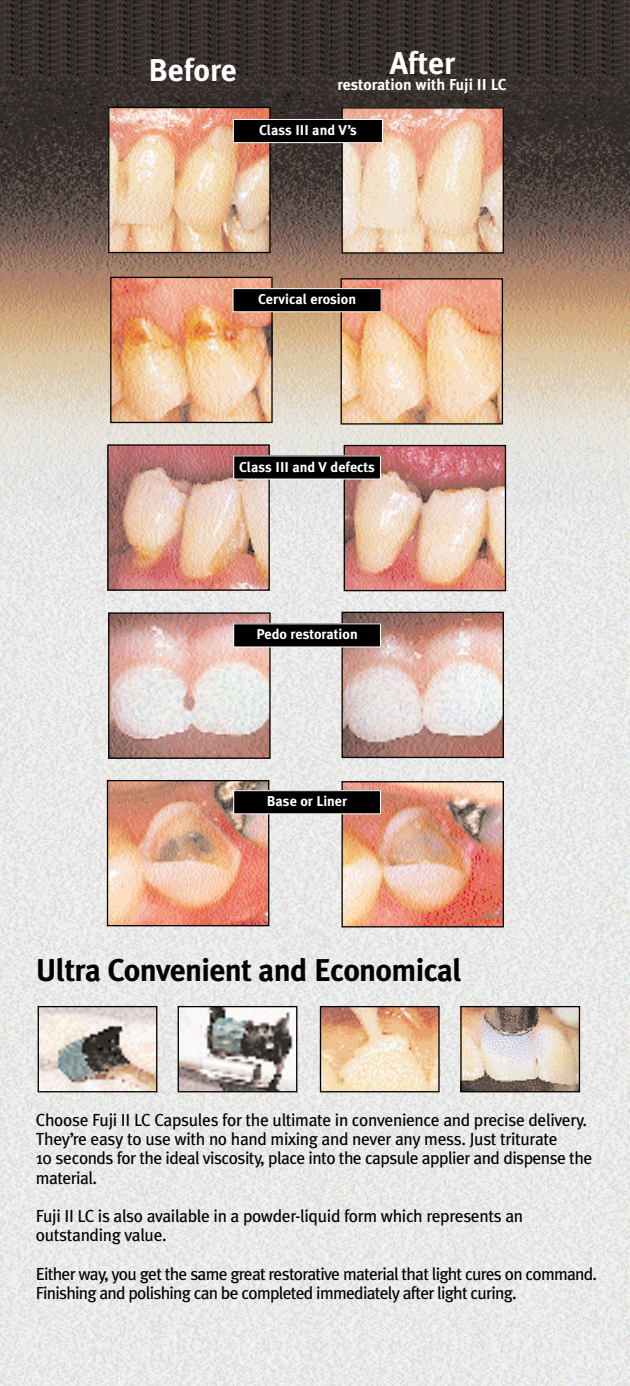
<style>
.page{position:relative;width:630px;height:1386px;background:#fff}
.page>*{position:absolute;margin:0;border:0;box-sizing:border-box;transform-origin:0 0}
.t1{font:700 31.5px "Meta Plus";letter-spacing:-.02em;color:#000}
.t2{font:700 31.5px "Meta Plus";color:#fff}
.t3{font:17.5px/19.2px "Meta Plus";letter-spacing:-.03em;color:#000}
.t4{font:700 15.75px "Meta Plus";color:#fff}
.t5{font:700 14.17px "Meta Plus";color:#fff}
</style>
<div class="page">
<img style="left:0;top:0;width:630px;height:1386px">
<img style="left:40px;top:1008px;width:115px;height:82px">
<div style="left:38px;top:1006px;width:119px;height:86px;border:1px solid #000"></div>
<img style="left:180px;top:1008px;width:115px;height:82px">
<div style="left:178px;top:1006px;width:119px;height:86px;border:1px solid #000"></div>
<img style="left:322px;top:1008px;width:116px;height:82px">
<div style="left:320px;top:1006px;width:120px;height:86px;border:1px solid #000"></div>
<img style="left:462px;top:1008px;width:116px;height:82px">
<div style="left:460px;top:1006px;width:120px;height:86px;border:1px solid #000"></div>
<img style="left:344px;top:109px;width:158px;height:143px">
<div style="left:342px;top:107px;width:162px;height:147px;border:1px solid #000"></div>
<img style="left:110px;top:109px;width:159px;height:142px">
<div style="left:108px;top:107px;width:163px;height:146px;border:1px solid #000"></div>
<div style="left:233px;top:119px;width:149px;height:24px;background:#000"></div>
<div style="left:233px;top:119px;width:150px;height:24px;border:1px solid #fff"></div>
<img style="left:343px;top:280px;width:158px;height:143px">
<div style="left:341px;top:278px;width:162px;height:147px;border:1px solid #000"></div>
<img style="left:112px;top:279px;width:159px;height:142px">
<div style="left:110px;top:277px;width:163px;height:146px;border:1px solid #000"></div>
<img style="left:346px;top:447px;width:158px;height:142px">
<div style="left:344px;top:445px;width:162px;height:146px;border:1px solid #000"></div>
<img style="left:344px;top:614px;width:158px;height:142px">
<div style="left:342px;top:612px;width:162px;height:146px;border:1px solid #000"></div>
<img style="left:110px;top:614px;width:159px;height:143px">
<div style="left:108px;top:612px;width:163px;height:147px;border:1px solid #000"></div>
<img style="left:344px;top:783px;width:158px;height:142px">
<div style="left:342px;top:781px;width:162px;height:146px;border:1px solid #000"></div>
<img style="left:109px;top:782px;width:158px;height:142px">
<div style="left:107px;top:780px;width:162px;height:146px;border:1px solid #000"></div>
<div style="left:233px;top:289px;width:148px;height:23px;background:#000"></div>
<div style="left:233px;top:288px;width:149px;height:24px;border:1px solid #fff"></div>
<div style="left:234px;top:791px;width:146px;height:23px;background:#000"></div>
<div style="left:233px;top:790px;width:148px;height:24px;border:1px solid #fff"></div>
<div style="left:234px;top:624px;width:146px;height:23px;background:#000"></div>
<img style="left:109px;top:446px;width:159px;height:143px">
<div style="left:107px;top:444px;width:163px;height:147px;border:1px solid #000"></div>
<div style="left:234px;top:456px;width:146px;height:23px;background:#000"></div>
<div style="left:233px;top:455px;width:148px;height:25px;border:1px solid #fff"></div>
<h1 class="t2" style="left:148px;top:59px;width:90px">Before</h1>
<h1 class="t2" style="left:390px;top:52px;width:67px">After</h1>
<p class="t4" style="left:337px;top:79px;width:171px">restoration with Fuji II LC</p>
<p class="t5" style="left:259px;top:125px;width:99px">Class III and V’s</p>
<p class="t5" style="left:258px;top:294px;width:99px">Cervical erosion</p>
<p class="t5" style="left:239px;top:462px;width:137px">Class III and V defects</p>
<p class="t5" style="left:256px;top:630px;width:103px">Pedo restoration</p>
<p class="t5" style="left:267px;top:796px;width:82px">Base or Liner</p>
<h1 class="t1" style="left:36px;top:959px;width:428px">Ultra Convenient and Economical</h1>
<p class="t3" style="left:36px;top:1112px;width:558px">Choose Fuji II LC Capsules for the ultimate in convenience and precise delivery.<br>They’re easy to use with no hand mixing and never any mess. Just triturate<br>10 seconds for the ideal viscosity, place into the capsule applier and dispense the material.</p>
<p class="t3" style="left:36px;top:1208px;width:489px">Fuji II LC is also available in a powder-liquid form which represents an outstanding value.</p>
<p class="t3" style="left:36px;top:1266px;width:563px">Either way, you get the same great restorative material that light cures on command.<br>Finishing and polishing can be completed immediately after light curing.</p>
</div>
